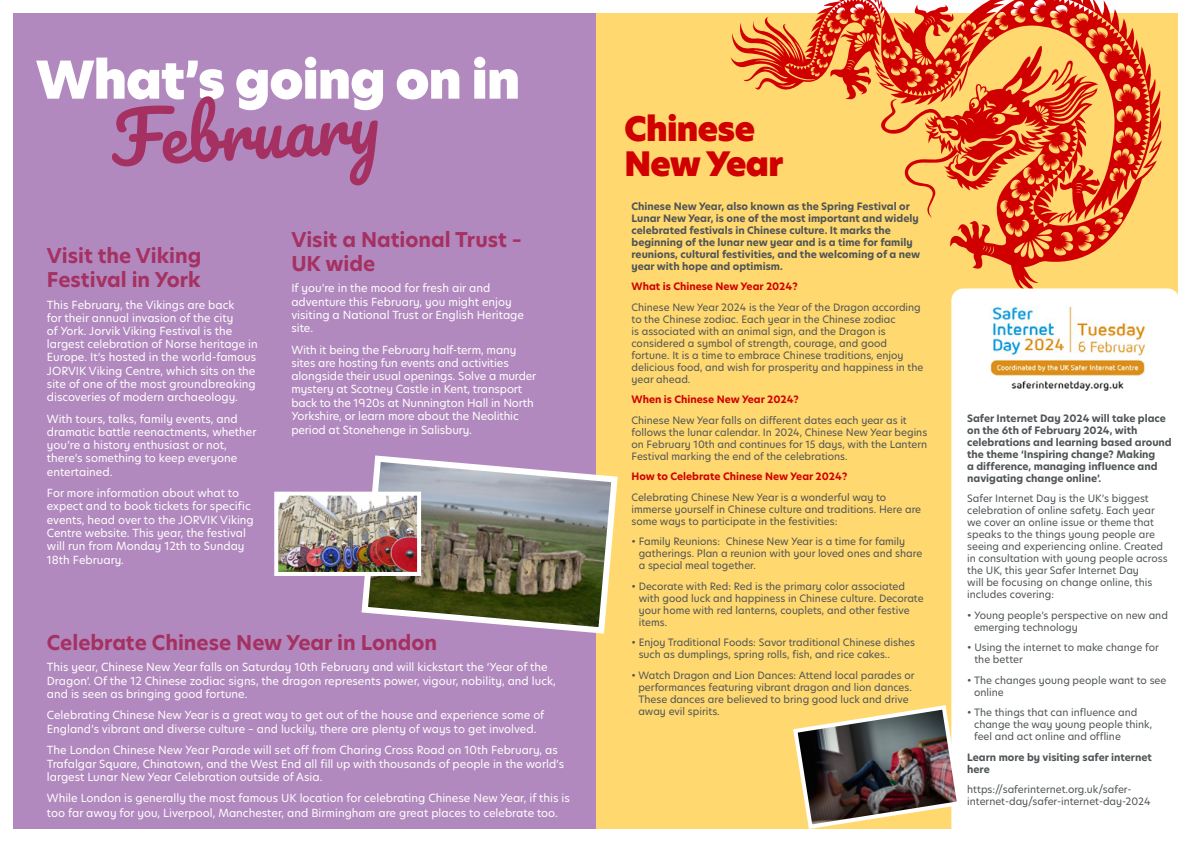
<style>
.page{position:relative;width:1191px;height:842px;background:#fff}
.page>*{position:absolute;margin:0;border:0;box-sizing:border-box;transform-origin:0 0}
.t1{font:69.4px "Pacifico";color:#a53163}
.t2{font:51px "Hero Junior Super";letter-spacing:-.02em;color:#fff}
.t3{font:33px/34.6px "Hero Junior Super";letter-spacing:-.02em;color:#d10000}
.t4{font:700 20px/24px "Hero Junior";color:#a53163}
.t5{font:11px/13.2px "Hero Junior";color:#fff}
.t6{font:10px/12px "Hero Junior";color:#4f5456}
.t7{font:700 10px/12px "Hero Junior";color:#4f5456}
.t8{font:700 10px "Hero Junior";color:#d10000}
</style>
<div class="page">
<div style="left:595px;top:0;width:596px;height:842px;background:#ffd86f"></div>
<div style="left:0;top:0;width:595px;height:842px;background:#b289be"></div>
<div style="left:0;top:0;width:1191px;height:842px;border:13px solid #fff"></div>
<svg style="left:730px;top:0;width:433px;height:288px"></svg>
<div style="left:951px;top:288px;width:228px;height:554px;background:#fff"></div>
<img style="left:972px;top:301px;width:190px;height:93px">
<img style="left:791px;top:703px;width:172px;height:128px">
<svg style="left:358px;top:452px;width:260px;height:185px"></svg>
<img style="left:279px;top:497px;width:137px;height:74px">
<div style="left:274px;top:492px;width:147px;height:84px;border:4px solid #fff"></div>
<h2 class="t2" style="left:36px;top:45px;width:486px">What’s going on in</h2>
<h1 class="t1" style="left:109px;top:102px;width:269px;rotate:-3deg">February</h1>
<h3 class="t4" style="left:47px;top:244px;width:156px">Visit the Viking<br>Festival in York</h3>
<p class="t5" style="left:47px;top:298px;width:212px">This February, the Vikings are back<br>for their annual invasion of the city<br>of York. Jorvik Viking Festival is the largest celebration of Norse heritage in Europe. It’s hosted in the world-famous JORVIK Viking Centre, which sits on the site of one of the most groundbreaking discoveries of modern archaeology.</p>
<p class="t5" style="left:47px;top:412px;width:211px">With tours, talks, family events, and dramatic battle reenactments, whether you’re a history enthusiast or not, there’s something to keep everyone entertained.</p>
<p class="t5" style="left:47px;top:486px;width:208px">For more information about what to expect and to book tickets for specific events, head over to the JORVIK Viking Centre website. This year, the festival will run from Monday 12th to Sunday</p>
<p class="t5" style="left:47px;top:554px;width:79px">18th February.</p>
<h3 class="t4" style="left:291px;top:227px;width:232px">Visit a National Trust –<br>UK wide</h3>
<p class="t5" style="left:291px;top:282px;width:234px">If you’re in the mood for fresh air and adventure this February, you might enjoy visiting a National Trust or English Heritage site.</p>
<p class="t5" style="left:291px;top:343px;width:246px">With it being the February half-term, many sites are hosting fun events and activities alongside their usual openings. Solve a murder mystery at Scotney Castle in Kent, transport back to the 1920s at Nunnington Hall in North Yorkshire, or learn more about the Neolithic</p>
<p class="t5" style="left:291px;top:423px;width:182px">period at Stonehenge in Salisbury.</p>
<h3 class="t4" style="left:47px;top:630px;width:392px">Celebrate Chinese New Year in London</h3>
<p class="t5" style="left:47px;top:660px;width:510px">This year, Chinese New Year falls on Saturday 10th February and will kickstart the ‘Year of the<br>Dragon’. Of the 12 Chinese zodiac signs, the dragon represents power, vigour, nobility, and luck, and is seen as bringing good fortune.</p>
<p class="t5" style="left:47px;top:709px;width:499px">Celebrating Chinese New Year is a great way to get out of the house and experience some of<br>England’s vibrant and diverse culture – and luckily, there are plenty of ways to get involved.</p>
<p class="t5" style="left:47px;top:743px;width:519px">The London Chinese New Year Parade will set off from Charing Cross Road on 10th February, as<br>Trafalgar Square, Chinatown, and the West End all fill up with thousands of people in the world’s largest Lunar New Year Celebration outside of Asia.</p>
<p class="t5" style="left:47px;top:791px;width:524px;line-height:14.4px">While London is generally the most famous UK location for celebrating Chinese New Year, if this is too far away for you, Liverpool, Manchester, and Birmingham are great places to celebrate too.</p>
<h3 class="t3" style="left:624px;top:112px;width:160px">Chinese<br>New Year</h3>
<p class="t7" style="left:631px;top:200px;width:290px">Chinese New Year, also known as the Spring Festival or Lunar New Year, is one of the most important and widely celebrated festivals in Chinese culture. It marks the beginning of the lunar new year and is a time for family reunions, cultural festivities, and the welcoming of a new year with hope and optimism.</p>
<p class="t8" style="left:631px;top:280px;width:168px">What is Chinese New Year 2024?</p>
<p class="t6" style="left:631px;top:301px;width:293px">Chinese New Year 2024 is the Year of the Dragon according to the Chinese zodiac. Each year in the Chinese zodiac<br>is associated with an animal sign, and the Dragon is considered a symbol of strength, courage, and good fortune. It is a time to embrace Chinese traditions, enjoy delicious food, and wish for prosperity and happiness in the year ahead.</p>
<p class="t8" style="left:631px;top:393px;width:169px">When is Chinese New Year 2024?</p>
<p class="t6" style="left:631px;top:414px;width:297px">Chinese New Year falls on different dates each year as it follows the lunar calendar. In 2024, Chinese New Year begins on February 10th and continues for 15 days, with the Lantern Festival marking the end of the celebrations.</p>
<p class="t8" style="left:631px;top:470px;width:217px">How to Celebrate Chinese New Year 2024?</p>
<p class="t6" style="left:631px;top:491px;width:291px">Celebrating Chinese New Year is a wonderful way to immerse yourself in Chinese culture and traditions. Here are some ways to participate in the festivities:</p>
<p class="t6" style="left:638px;top:535px;width:285px;text-indent:-7px">• Family Reunions: Chinese New Year is a time for family gatherings. Plan a reunion with your loved ones and share a special meal together.</p>
<p class="t6" style="left:638px;top:580px;width:286px;text-indent:-7px">• Decorate with Red: Red is the primary color associated with good luck and happiness in Chinese culture. Decorate your home with red lanterns, couplets, and other festive items.</p>
<p class="t6" style="left:638px;top:636px;width:278px;text-indent:-7px">• Enjoy Traditional Foods: Savor traditional Chinese dishes such as dumplings, spring rolls, fish, and rice cakes..</p>
<p class="t6" style="left:638px;top:669px;width:277px;text-indent:-7px">• Watch Dragon and Lion Dances: Attend local parades or performances featuring vibrant dragon and lion dances.<br>These dances are believed to bring good luck and drive away evil spirits.</p>
<p class="t7" style="left:967px;top:412px;width:206px">Safer Internet Day 2024 will take place on the 6th of February 2024, with celebrations and learning based around the theme ‘Inspiring change? Making<br>a difference, managing influence and navigating change online’.</p>
<p class="t6" style="left:967px;top:493px;width:202px">Safer Internet Day is the UK’s biggest celebration of online safety. Each year we cover an online issue or theme that speaks to the things young people are seeing and experiencing online. Created in consultation with young people across the UK, this year Safer Internet Day<br>will be focusing on change online, this includes covering:</p>
<p class="t6" style="left:974px;top:609px;width:195px;text-indent:-7px">• Young people’s perspective on new and emerging technology</p>
<p class="t6" style="left:974px;top:642px;width:186px;text-indent:-7px">• Using the internet to make change for the better</p>
<p class="t6" style="left:974px;top:674px;width:194px;text-indent:-7px">• The changes young people want to see online</p>
<p class="t6" style="left:974px;top:707px;width:180px;text-indent:-7px">• The things that can influence and change the way young people think, feel and act online and offline</p>
<p class="t7" style="left:967px;top:751px;width:186px">Learn more by visiting safer internet here</p>
<p class="t6" style="left:967px;top:784px;width:185px">https://saferinternet.org.uk/safer&shy;internet-day/safer-internet-day-2024</p>
</div>
